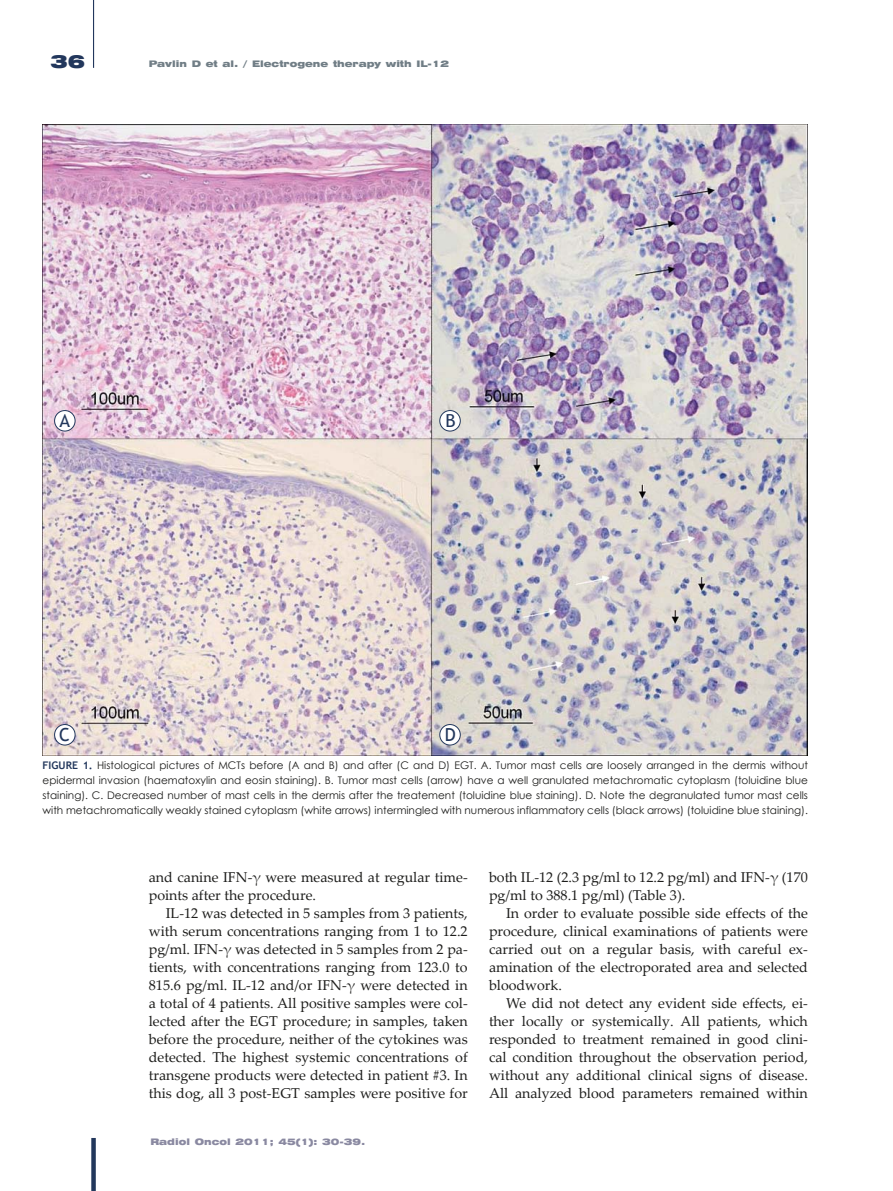
<style>
.page{position:relative;width:893px;height:1191px;background:#fff}
.page>*{position:absolute;margin:0;border:0;box-sizing:border-box;transform-origin:0 0}
.t1{font:18px "Trebuchet MS";color:#22375c}
.t2{font:18px "Swiss 721 Black Extended";color:#22375c}
.t3{font:14.25px/18px "Palatino Linotype";color:#1d1d1b;text-align:justify}
.t4{font:10.5px/15px "Century Gothic";color:#1d1d1b;text-align:justify}
.t5{font:9px "Swiss 721 Black Extended";color:#717e86}
.t6{font:9px "Swiss 721 Black Extended";color:#8a89a1}
.s1{font-family:"Trebuchet MS";font-weight:700;color:#22375c}
</style>
<div class="page">
<div style="left:91px;top:1138px;width:5px;height:53px;background:#22375c"></div>
<hr style="left:93px;top:0;width:1px;height:68px;background:#22375c">
<img style="left:43px;top:125px;width:765px;height:630px">
<div style="left:55px;top:410px;width:20px;height:21px;background:#fff;border-radius:50%"></div>
<div style="left:54px;top:410px;width:21px;height:21px;border:1px solid #22375c;border-radius:50%"></div>
<div style="left:440px;top:410px;width:20px;height:21px;background:#fff;border-radius:50%"></div>
<div style="left:439px;top:410px;width:22px;height:21px;border:1px solid #22375c;border-radius:50%"></div>
<div style="left:55px;top:724px;width:20px;height:21px;background:#fff;border-radius:50%"></div>
<div style="left:54px;top:724px;width:21px;height:21px;border:1px solid #22375c;border-radius:50%"></div>
<div style="left:440px;top:724px;width:20px;height:21px;background:#fff;border-radius:50%"></div>
<div style="left:439px;top:724px;width:22px;height:21px;border:1px solid #22375c;border-radius:50%"></div>
<p class="t2" style="left:51px;top:54px;width:36px">36</p>
<p class="t5" style="left:149px;top:60px;width:302px">Pavlin D et al. / Electrogene therapy with IL-12</p>
<p class="t1" style="left:60px;top:410px;width:12px">A</p>
<p class="t1" style="left:445px;top:410px;width:12px">B</p>
<p class="t1" style="left:59px;top:724px;width:12px">C</p>
<p class="t1" style="left:445px;top:724px;width:13px">D</p>
<p class="t4" style="left:43px;top:757px;width:767px"><span class="s1">FIGURE 1.</span> Histological pictures of MCTs before (A and B) and after (C and D) EGT. A. Tumor mast cells are loosely arranged in the dermis without epidermal invasion (haematoxylin and eosin staining). B. Tumor mast cells (arrow) have a well granulated metachromatic cytoplasm (toluidine blue staining). C. Decreased number of mast cells in the dermis after the treatement (toluidine blue staining). D. Note the degranulated tumor mast cells with metachromatically weakly stained cytoplasm (white arrows) intermingled with numerous inflammatory cells (black arrows) (toluidine blue staining).</p>
<p class="t3" style="left:149px;top:869px;width:320px">and canine IFN-γ were measured at regular time&shy;points after the procedure.</p>
<p class="t3" style="left:149px;top:905px;width:320px;text-indent:17px">IL-12 was detected in 5 samples from 3 patients, with serum concentrations ranging from 1 to 12.2 pg/ml. IFN-γ was detected in 5 samples from 2 pa&shy;tients, with concentrations ranging from 123.0 to 815.6 pg/ml. IL-12 and/or IFN-γ were detected in a total of 4 patients. All positive samples were col&shy;lected after the EGT procedure; in samples, taken before the procedure, neither of the cytokines was detected. The highest systemic concentrations of transgene products were detected in patient #3. In this dog, all 3 post-EGT samples were positive for</p>
<p class="t6" style="left:150px;top:1138px;width:217px">Radiol Oncol 2011; 45(1): 30-39.</p>
<p class="t3" style="left:489px;top:869px;width:320px">both IL-12 (2.3 pg/ml to 12.2 pg/ml) and IFN-γ (170 pg/ml to 388.1 pg/ml) (Table 3).</p>
<p class="t3" style="left:489px;top:905px;width:320px;text-indent:17px">In order to evaluate possible side effects of the procedure, clinical examinations of patients were carried out on a regular basis, with careful ex&shy;amination of the electroporated area and selected bloodwork.</p>
<p class="t3" style="left:489px;top:995px;width:320px;text-indent:17px">We did not detect any evident side effects, ei&shy;ther locally or systemically. All patients, which responded to treatment remained in good clini&shy;cal condition throughout the observation period, without any additional clinical signs of disease.<br>All analyzed blood parameters remained within</p>
</div>
